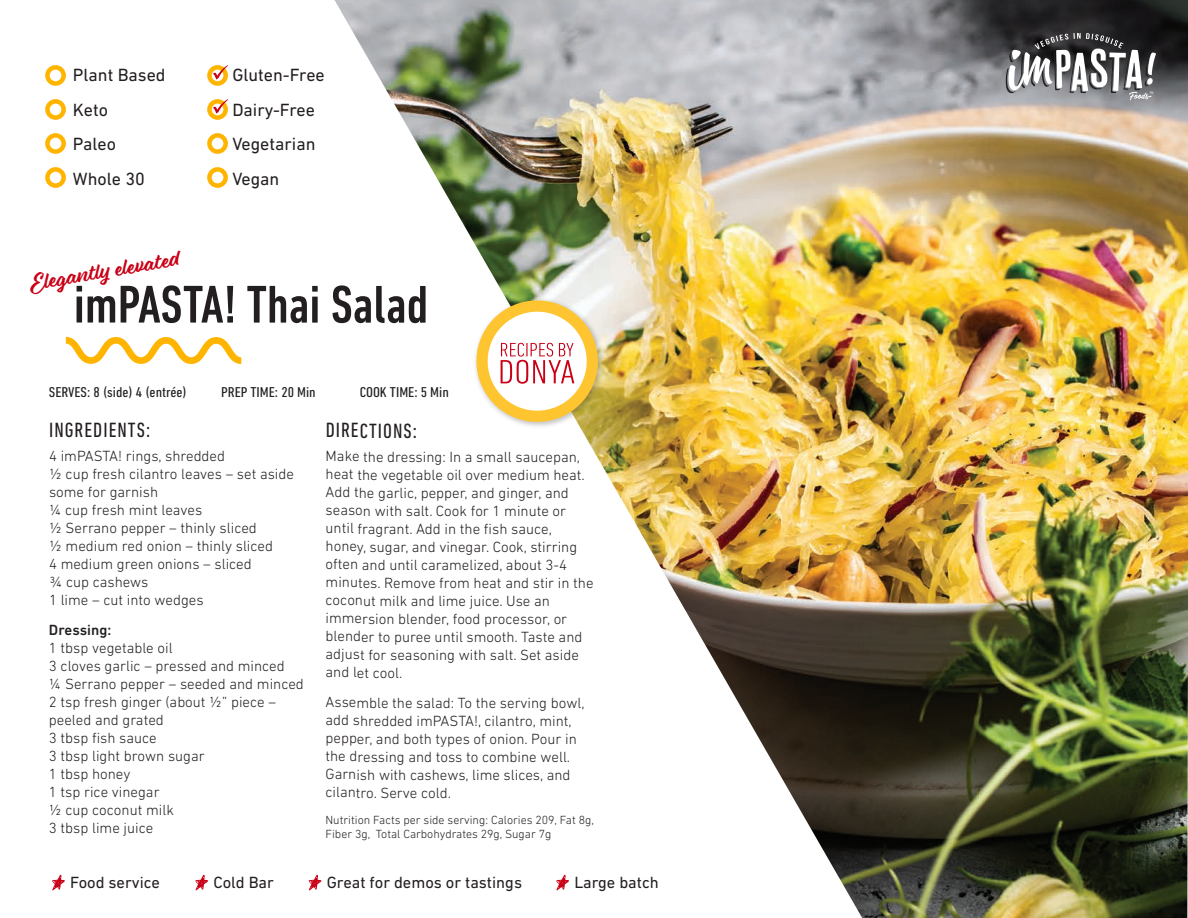
<style>
.page{position:relative;width:1188px;height:918px;background:#fff}
.page>*{position:absolute;margin:0;border:0;box-sizing:border-box;transform-origin:0 0}
.t1{font:500 condensed 54px "DIN Next LT Pro";color:#231f20}
.t2{font:22.5px "Eds Market Main Script";color:#ca0016}
.t3{font:condensed 21px "DIN Next LT Pro";letter-spacing:.05em;color:#231f20}
.t4{font:18px/34.5px "DIN Next LT Pro";color:#231f20}
.t5{font:16.5px "DIN Next LT Pro";color:#231f20}
.t6{font:300 15px/18px "DIN Next LT Pro";color:#231f20}
.t7{font:500 15px "DIN Next LT Pro";color:#231f20}
.t8{font:condensed 14.55px "DIN Next LT Pro";color:#231f20;scale:1.14 1}
.t9{font:300 12px/14.4px "DIN Next LT Pro";color:#231f20}
</style>
<div class="page">
<img style="left:334px;top:0;width:854px;height:918px">
<svg style="left:1005px;top:33px;width:151px;height:67px"></svg>
<svg style="left:66px;top:337px;width:175px;height:27px"></svg>
<div style="left:45px;top:65px;width:21px;height:21px;border:4px solid #ffb500;border-radius:50%"></div>
<div style="left:45px;top:99px;width:21px;height:21px;border:4px solid #ffb500;border-radius:50%"></div>
<div style="left:45px;top:133px;width:21px;height:21px;border:4px solid #ffb500;border-radius:50%"></div>
<div style="left:45px;top:167px;width:21px;height:21px;border:4px solid #ffb500;border-radius:50%"></div>
<div style="left:207px;top:65px;width:21px;height:21px;border:4px solid #ffb500;border-radius:50%"></div>
<div style="left:207px;top:99px;width:21px;height:21px;border:4px solid #ffb500;border-radius:50%"></div>
<div style="left:207px;top:133px;width:21px;height:21px;border:4px solid #ffb500;border-radius:50%"></div>
<div style="left:207px;top:167px;width:21px;height:21px;border:4px solid #ffb500;border-radius:50%"></div>
<svg style="left:213px;top:65px;width:15px;height:15px"></svg>
<svg style="left:213px;top:99px;width:15px;height:15px"></svg>
<svg style="left:308px;top:875px;width:13px;height:16px"></svg>
<svg style="left:52px;top:875px;width:13px;height:16px"></svg>
<svg style="left:195px;top:875px;width:13px;height:16px"></svg>
<svg style="left:556px;top:875px;width:13px;height:16px"></svg>
<img style="left:470px;top:294px;width:137px;height:137px">
<svg style="left:470px;top:300px;width:135px;height:122px"></svg>
<p class="t4" style="left:73px;top:58px;width:94px">Plant Based<br>Keto<br>Paleo<br>Whole 30</p>
<p class="t4" style="left:232px;top:58px;width:94px">Gluten-Free<br>Dairy-Free<br>Vegetarian<br>Vegan</p>
<h2 class="t2" style="left:27px;top:270px;width:153px;rotate:-10deg">Elegantly elevated</h2>
<h1 class="t1" style="left:74px;top:274px;width:356px">imPASTA! Thai Salad</h1>
<p class="t8" style="left:49px;top:384px;width:122px">SERVES: 8 (side) 4 (entrée)</p>
<p class="t8" style="left:221px;top:384px;width:85px">PREP TIME: 20 Min</p>
<p class="t8" style="left:360px;top:384px;width:80px">COOK TIME: 5 Min</p>
<h3 class="t3" style="left:326px;top:419px;width:93px">DIRECTIONS:</h3>
<p class="t6" style="left:326px;top:447px;width:270px">Make the dressing: In a small saucepan, heat the vegetable oil over medium heat.<br>Add the garlic, pepper, and ginger, and season with salt. Cook for 1 minute or until fragrant. Add in the fish sauce, honey, sugar, and vinegar. Cook, stirring often and until caramelized, about 3-4 minutes. Remove from heat and stir in the coconut milk and lime juice. Use an immersion blender, food processor, or blender to puree until smooth. Taste and adjust for seasoning with salt. Set aside and let cool.</p>
<p class="t6" style="left:326px;top:693px;width:261px">Assemble the salad: To the serving bowl, add shredded imPASTA!, cilantro, mint, pepper, and both types of onion. Pour in the dressing and toss to combine well.<br>Garnish with cashews, lime slices, and cilantro. Serve cold.</p>
<p class="t9" style="left:326px;top:813px;width:270px">Nutrition Facts per side serving: Calories 209, Fat 8g,<br>Fiber 3g, Total Carbohydrates 29g, Sugar 7g</p>
<h3 class="t3" style="left:49px;top:418px;width:103px">INGREDIENTS:</h3>
<p class="t6" style="left:49px;top:447px;width:247px">4 imPASTA! rings, shredded<br>½ cup fresh cilantro leaves – set aside some for garnish<br>¼ cup fresh mint leaves<br>½ Serrano pepper – thinly sliced<br>½ medium red onion – thinly sliced<br>4 medium green onions – sliced<br>¾ cup cashews<br>1 lime – cut into wedges</p>
<p class="t7" style="left:49px;top:622px;width:64px">Dressing:</p>
<p class="t6" style="left:49px;top:639px;width:257px">1 tbsp vegetable oil<br>3 cloves garlic – pressed and minced<br>¼ Serrano pepper – seeded and minced<br>2 tsp fresh ginger (about ½” piece – peeled and grated<br>3 tbsp fish sauce<br>3 tbsp light brown sugar<br>1 tbsp honey<br>1 tsp rice vinegar<br>½ cup coconut milk<br>3 tbsp lime juice</p>
<p class="t5" style="left:70px;top:873px;width:91px">Food service</p>
<p class="t5" style="left:213px;top:873px;width:62px">Cold Bar</p>
<p class="t5" style="left:327px;top:873px;width:197px">Great for demos or tastings</p>
<p class="t5" style="left:574px;top:873px;width:86px">Large batch</p>
</div>
